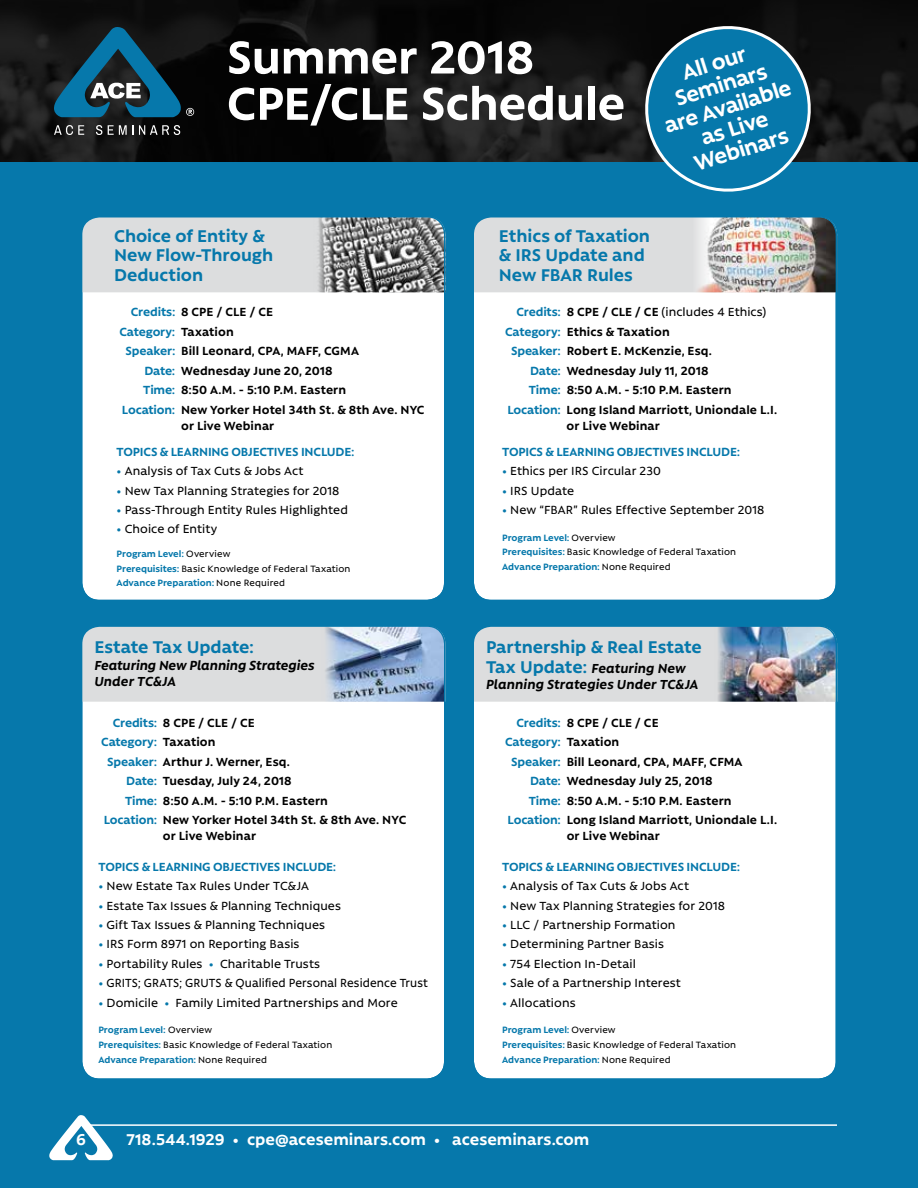
<style>
.page{position:relative;width:918px;height:1188px;background:#fff}
.page>*{position:absolute;margin:0;border:0;box-sizing:border-box;transform-origin:0 0}
.t1{font:700 52.5px/46.3px "Rawson Pro";letter-spacing:-.01em;color:#fff}
.t2{font:700 24.45px/22.6px "Rawson Pro";color:#fff;text-align:center}
.t3{font:700 19.5px/19.5px "Rawson Pro";letter-spacing:-.005em;color:#0678ab}
.t4{font:700 18px "Rawson Pro";color:#fff}
.t5{font:italic 700 15px/16.5px "Rawson Pro";color:#000}
.t6{font:700 13.5px "Rawson Pro";letter-spacing:.005em;color:#000}
.t7{font:500 13.5px "Rawson Pro";letter-spacing:.01em;color:#000}
.t8{font:700 13.5px "Rawson Pro";letter-spacing:-.01em;color:#0678ab}
.t9{font:500 13.5px "Rawson Pro";letter-spacing:.01em;color:#000;scale:.95 1}
.t10{font:500 10.5px/14.7px "Rawson Pro";letter-spacing:.015em;color:#000}
.s1{color:#0678ab}
.s2{color:#000}
.s3{font-weight:700;color:#0678ab}
.s4{font-weight:700}
.s5{font-style:normal;font-size:19.5px;color:#0678ab}
</style>
<div class="page">
<div style="left:0;top:162px;width:918px;height:1026px;background:#0678ab"></div>
<svg style="left:0;top:0;width:918px;height:162px;background:#111"></svg>
<svg style="left:139px;top:125px;width:41px;height:10px"></svg>
<svg style="left:54px;top:125px;width:30px;height:10px"></svg>
<svg style="left:96px;top:125px;width:37px;height:10px"></svg>
<svg style="left:54px;top:27px;width:140px;height:90px;background:#194153"></svg>
<svg style="left:49px;top:1115px;width:64px;height:45px"></svg>
<hr style="left:81px;top:1124px;width:756px;height:2px;background:#fff">
<div style="left:82px;top:626px;width:363px;height:453px;background:#fff;border-radius:18px"></div>
<div style="left:473px;top:626px;width:363px;height:453px;background:#fff;border-radius:18px"></div>
<div style="left:473px;top:217px;width:363px;height:384px;background:#fff;border-radius:18px"></div>
<div style="left:82px;top:217px;width:363px;height:384px;background:#fff;border-radius:18px"></div>
<div style="left:84px;top:219px;width:228px;height:73px;background:#dcddde"></div>
<div style="left:84px;top:628px;width:236px;height:74px;background:#dcddde"></div>
<div style="left:475px;top:219px;width:213px;height:73px;background:#dcddde"></div>
<div style="left:475px;top:628px;width:238px;height:74px;background:#dcddde"></div>
<svg style="left:637px;top:18px;width:182px;height:174px"></svg>
<img style="left:320px;top:628px;width:123px;height:74px">
<img style="left:713px;top:628px;width:124px;height:74px">
<img style="left:688px;top:218px;width:149px;height:74px">
<img style="left:312px;top:219px;width:131px;height:73px">
<div style="left:81px;top:625px;width:365px;height:455px;border:2px solid #0678ab;border-radius:18px"></div>
<div style="left:472px;top:216px;width:365px;height:385px;border:2px solid #0678ab;border-radius:18px"></div>
<div style="left:472px;top:625px;width:365px;height:455px;border:2px solid #0678ab;border-radius:18px"></div>
<div style="left:81px;top:216px;width:365px;height:385px;border:2px solid #0678ab;border-radius:18px"></div>
<h1 class="t1" style="left:227px;top:33px;width:400px">Summer 2018<br>CPE/CLE Schedule</h1>
<h2 class="t2" style="left:647px;top:72px;width:133px;rotate:-18deg">All our<br>Seminars are Available as Live<br>Webinars</h2>
<h3 class="t3" style="left:114px;top:225px;width:161px">Choice of Entity &amp;<br>New Flow-Through<br>Deduction</h3>
<h3 class="t3" style="left:499px;top:225px;width:153px">Ethics of Taxation &amp; IRS Update and<br>New FBAR Rules</h3>
<p class="t6" style="left:131px;top:304px;width:144px"><span class="s1">Credits:</span> 8 CPE / CLE / CE</p>
<p class="t8" style="left:119px;top:324px;width:116px">Category: <span class="s2">Taxation</span></p>
<p class="t6" style="left:125px;top:343px;width:235px"><span class="s1">Speaker:</span> Bill Leonard, CPA, MAFF, CGMA</p>
<p class="t6" style="left:145px;top:363px;width:190px"><span class="s1">Date:</span> Wednesday June 20, 2018</p>
<p class="t6" style="left:143px;top:382px;width:204px"><span class="s1">Time:</span> 8:50 A.M. - 5:10 P.M. Eastern</p>
<p class="t6" style="left:122px;top:402px;width:304px"><span class="s1">Location:</span> New Yorker Hotel 34th St. &amp; 8th Ave. NYC</p>
<p class="t6" style="left:181px;top:418px;width:95px">or Live Webinar</p>
<p class="t8" style="left:117px;top:444px;width:239px">TOPICS &amp; LEARNING OBJECTIVES INCLUDE:</p>
<p class="t7" style="left:117px;top:463px;width:188px"><span class="s3">•</span> Analysis of Tax Cuts &amp; Jobs Act</p>
<p class="t7" style="left:117px;top:483px;width:224px"><span class="s3">•</span> New Tax Planning Strategies for 2018</p>
<p class="t7" style="left:117px;top:502px;width:233px"><span class="s3">•</span> Pass-Through Entity Rules Highlighted</p>
<p class="t7" style="left:117px;top:522px;width:102px"><span class="s3">•</span> Choice of Entity</p>
<p class="t10" style="left:117px;top:546px;width:235px"><span class="s3">Program Level:</span> Overview<br><span class="s3">Prerequisites:</span> Basic Knowledge of Federal Taxation<br><span class="s3">Advance Preparation:</span> None Required</p>
<h3 class="t3" style="left:94px;top:637px;width:161px">Estate Tax Update:</h3>
<p class="t5" style="left:94px;top:656px;width:222px">Featuring New Planning Strategies<br>Under TC&amp;JA</p>
<p class="t6" style="left:113px;top:715px;width:144px"><span class="s1">Credits:</span> 8 CPE / CLE / CE</p>
<p class="t8" style="left:101px;top:734px;width:116px">Category: <span class="s2">Taxation</span></p>
<p class="t6" style="left:107px;top:754px;width:184px"><span class="s1">Speaker:</span> Arthur J. Werner, Esq.</p>
<p class="t6" style="left:126px;top:773px;width:167px"><span class="s1">Date:</span> Tuesday, July 24, 2018</p>
<p class="t6" style="left:125px;top:793px;width:204px"><span class="s1">Time:</span> 8:50 A.M. - 5:10 P.M. Eastern</p>
<p class="t6" style="left:104px;top:812px;width:304px"><span class="s1">Location:</span> New Yorker Hotel 34th St. &amp; 8th Ave. NYC</p>
<p class="t6" style="left:163px;top:828px;width:95px">or Live Webinar</p>
<p class="t8" style="left:98px;top:859px;width:239px">TOPICS &amp; LEARNING OBJECTIVES INCLUDE:</p>
<p class="t7" style="left:98px;top:878px;width:212px"><span class="s3">•</span> New Estate Tax Rules Under TC&amp;JA</p>
<p class="t7" style="left:98px;top:898px;width:244px"><span class="s3">•</span> Estate Tax Issues &amp; Planning Techniques</p>
<p class="t7" style="left:98px;top:917px;width:228px"><span class="s3">•</span> Gift Tax Issues &amp; Planning Techniques</p>
<p class="t7" style="left:98px;top:937px;width:203px"><span class="s3">•</span> IRS Form 8971 on Reporting Basis</p>
<p class="t7" style="left:98px;top:956px;width:223px"><span class="s3">•</span> Portability Rules <span class="s3">•</span> Charitable Trusts</p>
<p class="t9" style="left:98px;top:976px;width:348px"><span class="s3">•</span> GRITS; GRATS; GRUTS &amp; Qualified Personal Residence Trust</p>
<p class="t7" style="left:98px;top:995px;width:301px"><span class="s3">•</span> Domicile <span class="s3">•</span> Family Limited Partnerships and More</p>
<p class="t10" style="left:98px;top:1023px;width:235px"><span class="s3">Program Level:</span> Overview<br><span class="s3">Prerequisites:</span> Basic Knowledge of Federal Taxation<br><span class="s3">Advance Preparation:</span> None Required</p>
<p class="t7" style="left:517px;top:305px;width:251px"><span class="s3">Credits:</span> <span class="s4">8 CPE / CLE / CE</span> (includes 4 Ethics)</p>
<p class="t6" style="left:505px;top:324px;width:166px"><span class="s1">Category:</span> Ethics &amp; Taxation</p>
<p class="t6" style="left:511px;top:343px;width:202px"><span class="s1">Speaker:</span> Robert E. McKenzie, Esq.</p>
<p class="t6" style="left:530px;top:363px;width:180px"><span class="s1">Date:</span> Wednesday July 11, 2018</p>
<p class="t6" style="left:529px;top:382px;width:204px"><span class="s1">Time:</span> 8:50 A.M. - 5:10 P.M. Eastern</p>
<p class="t6" style="left:508px;top:402px;width:271px"><span class="s1">Location:</span> Long Island Marriott, Uniondale L.I.</p>
<p class="t6" style="left:567px;top:418px;width:95px">or Live Webinar</p>
<p class="t8" style="left:502px;top:444px;width:239px">TOPICS &amp; LEARNING OBJECTIVES INCLUDE:</p>
<p class="t7" style="left:502px;top:463px;width:160px"><span class="s3">•</span> Ethics per IRS Circular 230</p>
<p class="t7" style="left:502px;top:483px;width:73px"><span class="s3">•</span> IRS Update</p>
<p class="t7" style="left:502px;top:502px;width:264px"><span class="s3">•</span> New “FBAR” Rules Effective September 2018</p>
<p class="t10" style="left:502px;top:530px;width:235px"><span class="s3">Program Level:</span> Overview<br><span class="s3">Prerequisites:</span> Basic Knowledge of Federal Taxation<br><span class="s3">Advance Preparation:</span> None Required</p>
<h3 class="t3" style="left:486px;top:637px;width:217px">Partnership &amp; Real Estate</h3>
<p class="t5" style="left:486px;top:659px;width:214px"><span class="s5">Tax Update:</span> Featuring New<br>Planning Strategies Under TC&amp;JA</p>
<p class="t6" style="left:517px;top:715px;width:144px"><span class="s1">Credits:</span> 8 CPE / CLE / CE</p>
<p class="t8" style="left:505px;top:734px;width:116px">Category: <span class="s2">Taxation</span></p>
<p class="t6" style="left:511px;top:754px;width:233px"><span class="s1">Speaker:</span> Bill Leonard, CPA, MAFF, CFMA</p>
<p class="t6" style="left:530px;top:773px;width:184px"><span class="s1">Date:</span> Wednesday July 25, 2018</p>
<p class="t6" style="left:529px;top:793px;width:204px"><span class="s1">Time:</span> 8:50 A.M. - 5:10 P.M. Eastern</p>
<p class="t6" style="left:508px;top:812px;width:271px"><span class="s1">Location:</span> Long Island Marriott, Uniondale L.I.</p>
<p class="t6" style="left:567px;top:828px;width:95px">or Live Webinar</p>
<p class="t8" style="left:502px;top:859px;width:239px">TOPICS &amp; LEARNING OBJECTIVES INCLUDE:</p>
<p class="t7" style="left:502px;top:878px;width:188px"><span class="s3">•</span> Analysis of Tax Cuts &amp; Jobs Act</p>
<p class="t7" style="left:502px;top:898px;width:224px"><span class="s3">•</span> New Tax Planning Strategies for 2018</p>
<p class="t7" style="left:502px;top:917px;width:175px"><span class="s3">•</span> LLC / Partnership Formation</p>
<p class="t7" style="left:502px;top:937px;width:163px"><span class="s3">•</span> Determining Partner Basis</p>
<p class="t7" style="left:502px;top:956px;width:135px"><span class="s3">•</span> 754 Election In-Detail</p>
<p class="t7" style="left:502px;top:976px;width:180px"><span class="s3">•</span> Sale of a Partnership Interest</p>
<p class="t7" style="left:502px;top:995px;width:75px"><span class="s3">•</span> Allocations</p>
<p class="t10" style="left:502px;top:1023px;width:235px"><span class="s3">Program Level:</span> Overview<br><span class="s3">Prerequisites:</span> Basic Knowledge of Federal Taxation<br><span class="s3">Advance Preparation:</span> None Required</p>
<h3 class="t4" style="left:76px;top:1129px;width:11px">6</h3>
<h3 class="t4" style="left:126px;top:1129px;width:465px">718.544.1929 • cpe@aceseminars.com • aceseminars.com</h3>
</div>
